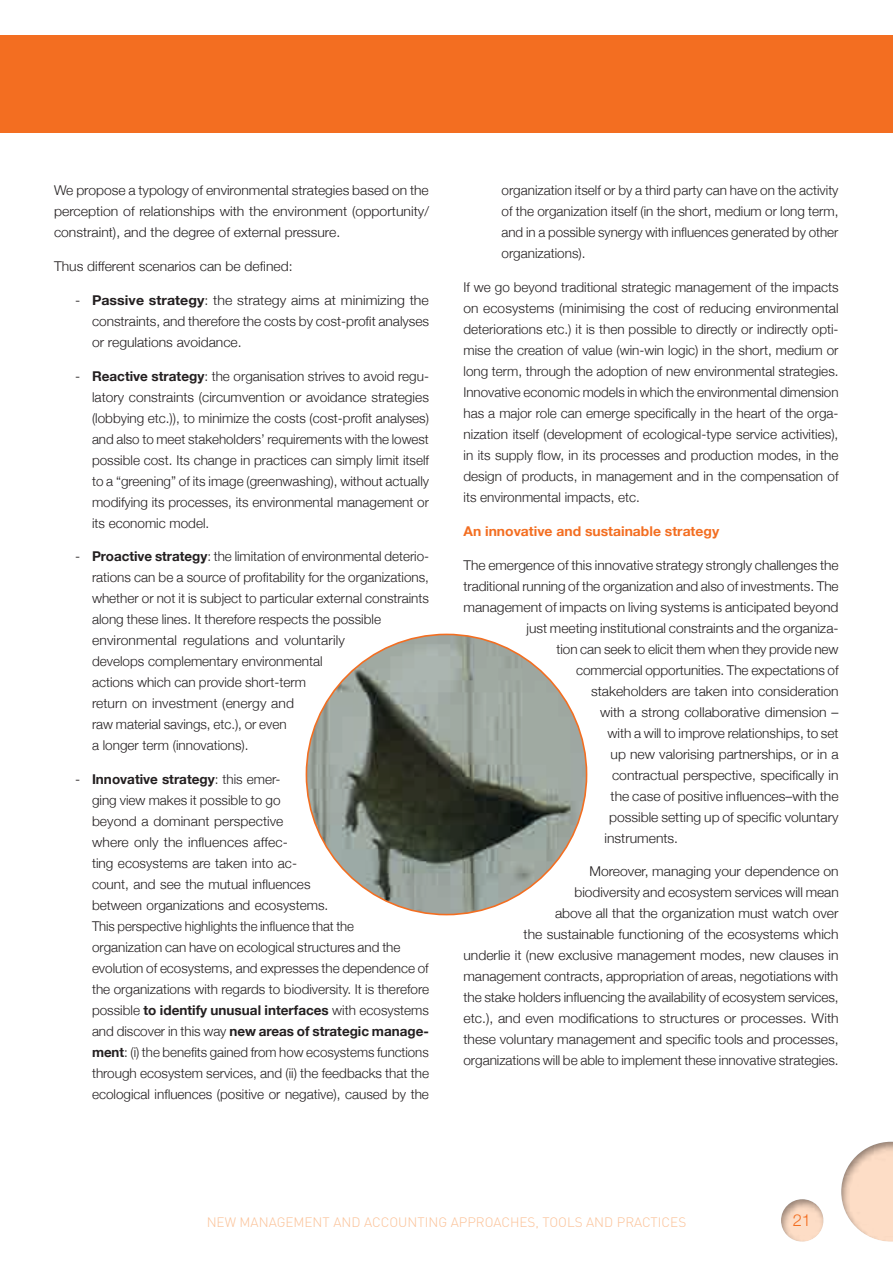
<style>
.page{position:relative;width:893px;height:1263px;background:#fff}
.page>*{position:absolute;margin:0;border:0;box-sizing:border-box;transform-origin:0 0}
.t1{font:300 16.5px "Helvetica Neue";color:#f36e21}
.t2{font:300 13.5px/21px "Helvetica Neue";color:#231f20;text-align:justify}
.t3{font:300 13.5px/21px "Helvetica Neue";color:#231f20;text-align:justify;scale:1.05 1}
.t4{font:300 13.5px "DIN";color:#fbc197}
.t5{font:700 13.5px "Helvetica Neue";color:#f36e21}
.t6{font:300 13.5px "Helvetica Neue";color:#231f20;scale:1.04 1}
.s1{font-weight:700}
</style>
<div class="page">
<div style="left:0;top:35px;width:893px;height:98px;background:#f36e21"></div>
<div style="left:838px;top:1139px;width:55px;height:104px;background:#231f20;opacity:.5"></div>
<div style="left:779px;top:1197px;width:45px;height:45px;background:#231f20;opacity:.5"></div>
<img style="left:306px;top:634px;width:281px;height:280px;border-radius:140px">
<p class="t2" style="left:54px;top:180px;width:377px">We propose a typology of environmental strategies based on the perception of relationships with the environment (opportunity/ constraint), and the degree of external pressure.</p>
<p class="t2" style="left:54px;top:255px;width:240px">Thus different scenarios can be defined:</p>
<p class="t3" style="left:92px;top:289px;width:323px;text-indent:-17px">- <span class="s1">Passive strategy</span>: the strategy aims at minimizing the constraints, and therefore the costs by cost-profit analyses or regulations avoidance.</p>
<p class="t2" style="left:92px;top:365px;width:339px;text-indent:-17px">- <span class="s1">Reactive strategy</span>: the organisation strives to avoid regu&shy;latory constraints (circumvention or avoidance strategies (lobbying etc.)), to minimize the costs (cost-profit analyses) and also to meet stakeholders’ requirements with the lowest possible cost. Its change in practices can simply limit itself to a “greening” of its image (greenwashing), without actually modifying its processes, its environmental management or its economic model.</p>
<p class="t2" style="left:92px;top:546px;width:339px;text-align:left;text-indent:-17px">- <span class="s1">Proactive strategy</span>: the limitation of environmental deterio&shy;rations can be a source of profitability for the organizations, whether or not it is subject to particular external constraints along these lines. It therefore respects the possible environmental regulations and voluntarily<br>develops complementary environmental<br>actions which can provide short-term<br>return on investment (energy and<br>raw material savings, etc.), or even<br>a longer term (innovations).</p>
<p class="t2" style="left:92px;top:768px;width:339px;text-align:left;text-indent:-17px">- <span class="s1">Innovative strategy</span>: this emer-<br>ging view makes it possible to go<br>beyond a dominant perspective<br>where only the influences affec-<br>ting ecosystems are taken into ac-<br>count, and see the mutual influences<br>between organizations and ecosystems.<br>This perspective highlights the influence that the<br>organization can have on ecological structures and the evolution of ecosystems, and expresses the dependence of the organizations with regards to biodiversity. It is therefore possible <span class="s1">to identify unusual interfaces</span> with ecosystems and discover in this way <span class="s1">new areas of strategic manage&shy;ment</span>: (i) the benefits gained from how ecosystems functions through ecosystem services, and (ii) the feedbacks that the ecological influences (positive or negative), caused by the</p>
<p class="t2" style="left:501px;top:180px;width:339px">organization itself or by a third party can have on the activity of the organization itself (in the short, medium or long term, and in a possible synergy with influences generated by other organizations).</p>
<p class="t2" style="left:463px;top:276px;width:377px">If we go beyond traditional strategic management of the impacts on ecosystems (minimising the cost of reducing environmental deteriorations etc.) it is then possible to directly or indirectly opti&shy;mise the creation of value (win-win logic) in the short, medium or long term, through the adoption of new environmental strategies.<br>Innovative economic models in which the environmental dimension has a major role can emerge specifically in the heart of the orga&shy;nization itself (development of ecological-type service activities), in its supply flow, in its processes and production modes, in the design of products, in management and in the compensation of its environmental impacts, etc.</p>
<p class="t5" style="left:463px;top:523px;width:257px">An innovative and sustainable strategy</p>
<p class="t2" style="left:463px;top:554px;width:377px">The emergence of this innovative strategy strongly challenges the</p>
<p class="t2" style="left:463px;top:575px;width:377px">traditional running of the organization and also of investments. The</p>
<p class="t2" style="left:463px;top:596px;width:377px">management of impacts on living systems is anticipated beyond</p>
<p class="t2" style="left:526px;top:617px;width:314px">just meeting institutional constraints and the organiza-</p>
<p class="t2" style="left:556px;top:638px;width:283px">tion can seek to elicit them when they provide new</p>
<p class="t2" style="left:576px;top:659px;width:264px">commercial opportunities. The expectations of</p>
<p class="t2" style="left:591px;top:680px;width:249px">stakeholders are taken into consideration</p>
<p class="t6" style="left:600px;top:703px;width:231px">with a strong collaborative dimension –</p>
<p class="t2" style="left:608px;top:722px;width:233px">with a will to improve relationships, to set</p>
<p class="t2" style="left:610px;top:743px;width:230px">up new valorising partnerships, or in a</p>
<p class="t2" style="left:612px;top:764px;width:228px">contractual perspective, specifically in</p>
<p class="t2" style="left:610px;top:785px;width:230px">the case of positive influences–with the</p>
<p class="t2" style="left:609px;top:806px;width:231px">possible setting up of specific voluntary</p>
<p class="t2" style="left:604px;top:827px;width:75px">instruments.</p>
<p class="t2" style="left:463px;top:861px;width:377px;text-align:right">Moreover, managing your dependence on<br>biodiversity and ecosystem services will mean<br>above all that the organization must watch over<br>the sustainable functioning of the ecosystems which<br>underlie it (new exclusive management modes, new clauses in management contracts, appropriation of areas, negotiations with the stake holders influencing the availability of ecosystem services, etc.), and even modifications to structures or processes. With these voluntary management and specific tools and processes, organizations will be able to implement these innovative strategies.</p>
<p class="t4" style="left:207px;top:1213px;width:481px">NEW MANAGEMENT AND ACCOUNTING APPROACHES, TOOLS AND PRACTICES</p>
<p class="t1" style="left:793px;top:1210px;width:20px">21</p>
</div>
